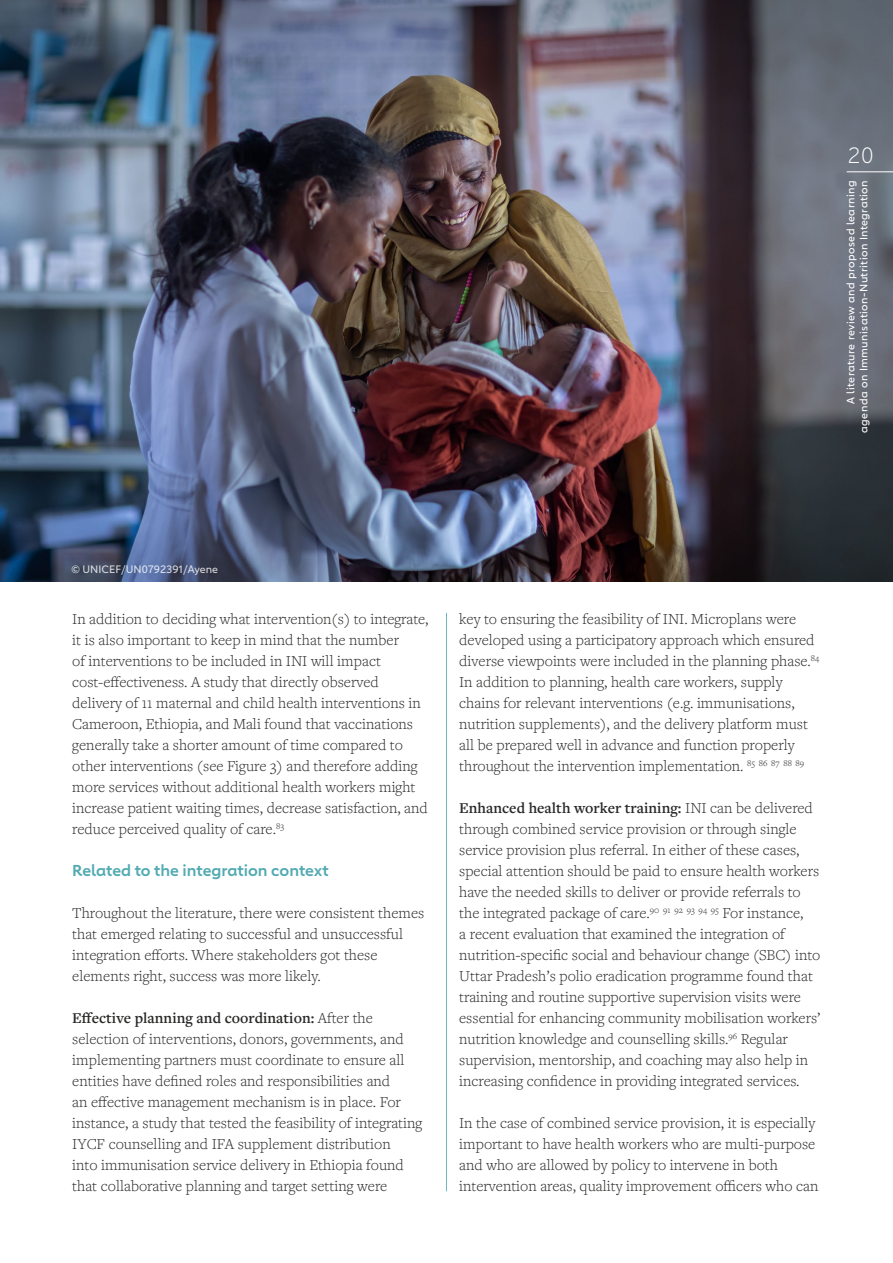
<style>
.page{position:relative;width:893px;height:1263px;background:#fff}
.page>*{position:absolute;margin:0;border:0;box-sizing:border-box;transform-origin:0 0}
.t1{font:300 21.6px "Carnero";color:#fff}
.t2{font:300 15.75px/21px "Freight Text Pro";color:#282827}
.t3{font:600 15.75px "Carnero";letter-spacing:-.005em;color:#53aab3}
.t4{font:600 15.6px "Freight Text Pro";color:#282827}
.t5{font:10.5px/12.8px "Carnero";letter-spacing:.04em;color:#fff;text-align:right}
.t6{font:10.5px "Carnero";color:#fff}
.s1{font-weight:300;font-size:15.75px}
</style>
<div class="page">
<img style="left:0;top:0;width:893px;height:582px">
<hr style="left:446px;top:613px;width:1px;height:578px;background:#6eb7bf">
<hr style="left:847px;top:172px;width:46px;height:1px;background:#fff">
<h1 class="t1" style="left:848px;top:142px;width:27px">20</h1>
<p class="t5" style="left:844px;top:433px;width:254px;rotate:-90deg">A literature review and proposed learning agenda on Immunisation-Nutrition Integration</p>
<p class="t6" style="left:71px;top:563px;width:148px">© UNICEF/UN0792391/Ayene</p>
<p class="t2" style="left:72px;top:608px;width:358px">In addition to deciding what intervention(s) to integrate, it is also important to keep in mind that the number<br>of interventions to be included in INI will impact cost-effectiveness. A study that directly observed delivery of 11 maternal and child health interventions in Cameroon, Ethiopia, and Mali found that vaccinations generally take a shorter amount of time compared to other interventions (see Figure 3) and therefore adding more services without additional health workers might increase patient waiting times, decrease satisfaction, and reduce perceived quality of care.<sup>83</sup></p>
<p class="t3" style="left:72px;top:861px;width:258px">Related to the integration context</p>
<p class="t2" style="left:72px;top:902px;width:354px">Throughout the literature, there were consistent themes that emerged relating to successful and unsuccessful integration efforts. Where stakeholders got these elements right, success was more likely.</p>
<p class="t4" style="left:72px;top:1007px;width:302px">Effective planning and coordination: <span class="s1">After the</span></p>
<p class="t2" style="left:72px;top:1028px;width:352px">selection of interventions, donors, governments, and implementing partners must coordinate to ensure all entities have defined roles and responsibilities and<br>an effective management mechanism is in place. For instance, a study that tested the feasibility of integrating IYCF counselling and IFA supplement distribution<br>into immunisation service delivery in Ethiopia found that collaborative planning and target setting were</p>
<p class="t2" style="left:459px;top:608px;width:362px">key to ensuring the feasibility of INI. Microplans were developed using a participatory approach which ensured diverse viewpoints were included in the planning phase.<sup>84<br></sup>In addition to planning, health care workers, supply chains for relevant interventions (e.g. immunisations, nutrition supplements), and the delivery platform must all be prepared well in advance and function properly throughout the intervention implementation. <sup>85</sup> <sup>86</sup> <sup>87</sup> <sup>88</sup> <sup>89</sup></p>
<p class="t4" style="left:459px;top:797px;width:355px">Enhanced health worker training: <span class="s1">INI can be delivered</span></p>
<p class="t2" style="left:459px;top:818px;width:363px">through combined service provision or through single service provision plus referral. In either of these cases, special attention should be paid to ensure health workers have the needed skills to deliver or provide referrals to the integrated package of care.<sup>90</sup> <sup>91</sup> <sup>92</sup> <sup>93</sup> <sup>94</sup> <sup>95</sup> For instance,<br>a recent evaluation that examined the integration of nutrition-specific social and behaviour change (SBC) into Uttar Pradesh’s polio eradication programme found that training and routine supportive supervision visits were essential for enhancing community mobilisation workers’ nutrition knowledge and counselling skills.<sup>96</sup> Regular supervision, mentorship, and coaching may also help in increasing confidence in providing integrated services.</p>
<p class="t2" style="left:459px;top:1112px;width:361px">In the case of combined service provision, it is especially important to have health workers who are multi-purpose and who are allowed by policy to intervene in both intervention areas, quality improvement officers who can</p>
</div>
